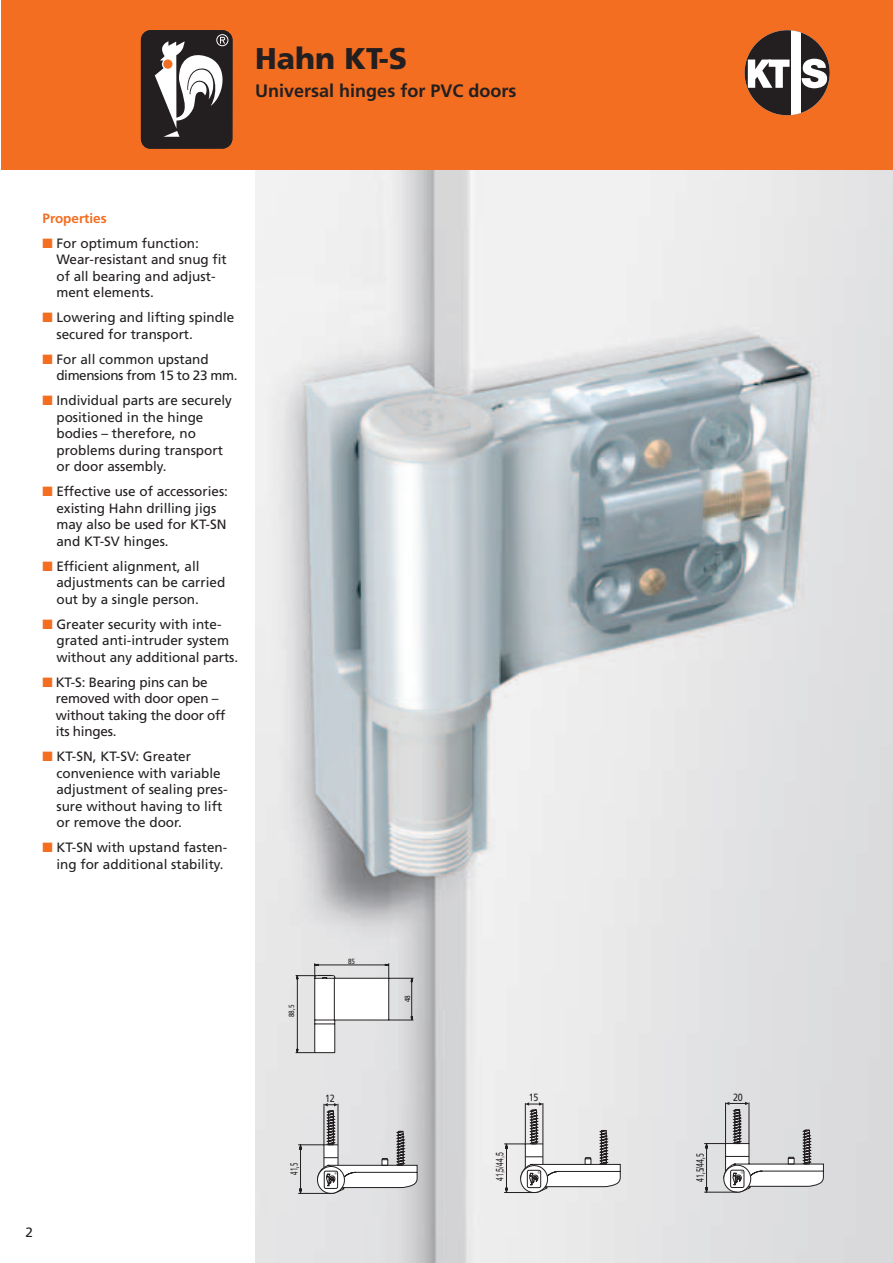
<style>
.page{position:relative;width:893px;height:1263px;background:#fff}
.page>*{position:absolute;margin:0;border:0;box-sizing:border-box;transform-origin:0 0}
.t1{font:900 30px "Frutiger";color:#231f20}
.t2{font:700 18px "Frutiger";color:#231f20}
.t3{font:13.5px/16.5px "Frutiger";color:#231f20}
.t4{font:13.5px/16.5px "Frutiger";letter-spacing:-.03em;color:#231f20}
.t5{font:700 13.5px "Frutiger";color:#f36e21}
.t6{font:10.5px "Arial";color:#231f20;scale:.65 1}
.t7{font:10.5px "Frutiger";letter-spacing:-.015em;color:#231f20;scale:.65 1}
.t8{font:10.5px "Frutiger";letter-spacing:-.015em;color:#231f20;scale:.85 1}
.t9{font:10.5px "Frutiger";letter-spacing:-.015em;color:#231f20;scale:.58 1}
.t10{font:7.5px "Frutiger";color:#231f20;scale:.85 1}
.s1{color:#f36e21}
</style>
<div class="page">
<div style="left:1px;top:0;width:891px;height:170px;background:#f36e21"></div>
<div style="left:141px;top:31px;width:91px;height:117px;background:#231f20;border-radius:9px"></div>
<div style="left:141px;top:30px;width:91px;height:118px;border:1px solid #231f20;border-radius:9px"></div>
<svg style="left:155px;top:34px;width:76px;height:103px"></svg>
<img style="left:255px;top:170px;width:637px;height:1092px">
<svg style="left:744px;top:30px;width:85px;height:85px"></svg>
<svg style="left:298px;top:1103px;width:120px;height:92px"></svg>
<svg style="left:504px;top:1102px;width:117px;height:92px"></svg>
<svg style="left:704px;top:1102px;width:120px;height:90px"></svg>
<svg style="left:295px;top:963px;width:118px;height:90px"></svg>
<h1 class="t1" style="left:255px;top:47px;width:153px">Hahn KT-S</h1>
<h2 class="t2" style="left:255px;top:83px;width:262px">Universal hinges for PVC doors</h2>
<p class="t5" style="left:43px;top:213px;width:66px">Properties</p>
<p class="t3" style="left:56px;top:236px;width:172px;text-indent:-14px"><span class="s1">■</span> For optimum function:<br>Wear-resistant and snug fit of all bearing and adjust&shy;ment elements.</p>
<p class="t3" style="left:56px;top:310px;width:179px;text-indent:-14px"><span class="s1">■</span> Lowering and lifting spindle secured for transport.</p>
<p class="t4" style="left:56px;top:352px;width:183px;text-indent:-14px"><span class="s1">■</span> For all common upstand dimensions from 15 to 23 mm.</p>
<p class="t3" style="left:56px;top:393px;width:177px;text-indent:-14px"><span class="s1">■</span> Individual parts are securely positioned in the hinge bodies – therefore, no problems during transport or door assembly.</p>
<p class="t3" style="left:56px;top:484px;width:173px;text-indent:-14px"><span class="s1">■</span> Effective use of accessories: existing Hahn drilling jigs may also be used for KT-SN and KT-SV hinges.</p>
<p class="t3" style="left:56px;top:559px;width:170px;text-indent:-14px"><span class="s1">■</span> Efficient alignment, all adjustments can be carried out by a single person.</p>
<p class="t3" style="left:56px;top:617px;width:183px;text-indent:-14px"><span class="s1">■</span> Greater security with inte&shy;grated anti-intruder system without any additional parts.</p>
<p class="t3" style="left:56px;top:675px;width:171px;text-indent:-13px"><span class="s1">■</span> KT-S: Bearing pins can be removed with door open – without taking the door off its hinges.</p>
<p class="t3" style="left:56px;top:749px;width:173px;text-indent:-14px"><span class="s1">■</span> KT-SN, KT-SV: Greater convenience with variable adjustment of sealing pres&shy;sure without having to lift or remove the door.</p>
<p class="t3" style="left:43px;top:840px;width:186px;text-align:right"><span class="s1">■</span> KT-SN with upstand fasten&shy;ing for additional stability.</p>
<p class="t3" style="left:26px;top:1225px;width:9px">2</p>
<p class="t10" style="left:288px;top:1017px;width:16px;rotate:-90deg">88,5</p>
<p class="t10" style="left:348px;top:958px;width:10px">85</p>
<p class="t9" style="left:290px;top:1175px;width:22px;rotate:-90deg">41,5</p>
<p class="t8" style="left:325px;top:1094px;width:13px">12</p>
<p class="t10" style="left:404px;top:1002px;width:10px;rotate:-90deg">48</p>
<p class="t6" style="left:494px;top:1181px;width:45px;rotate:-90deg">41,5/44,5</p>
<p class="t8" style="left:529px;top:1094px;width:13px">15</p>
<p class="t7" style="left:696px;top:1182px;width:45px;rotate:-90deg">41,5/44,5</p>
<p class="t8" style="left:733px;top:1093px;width:13px">20</p>
</div>
